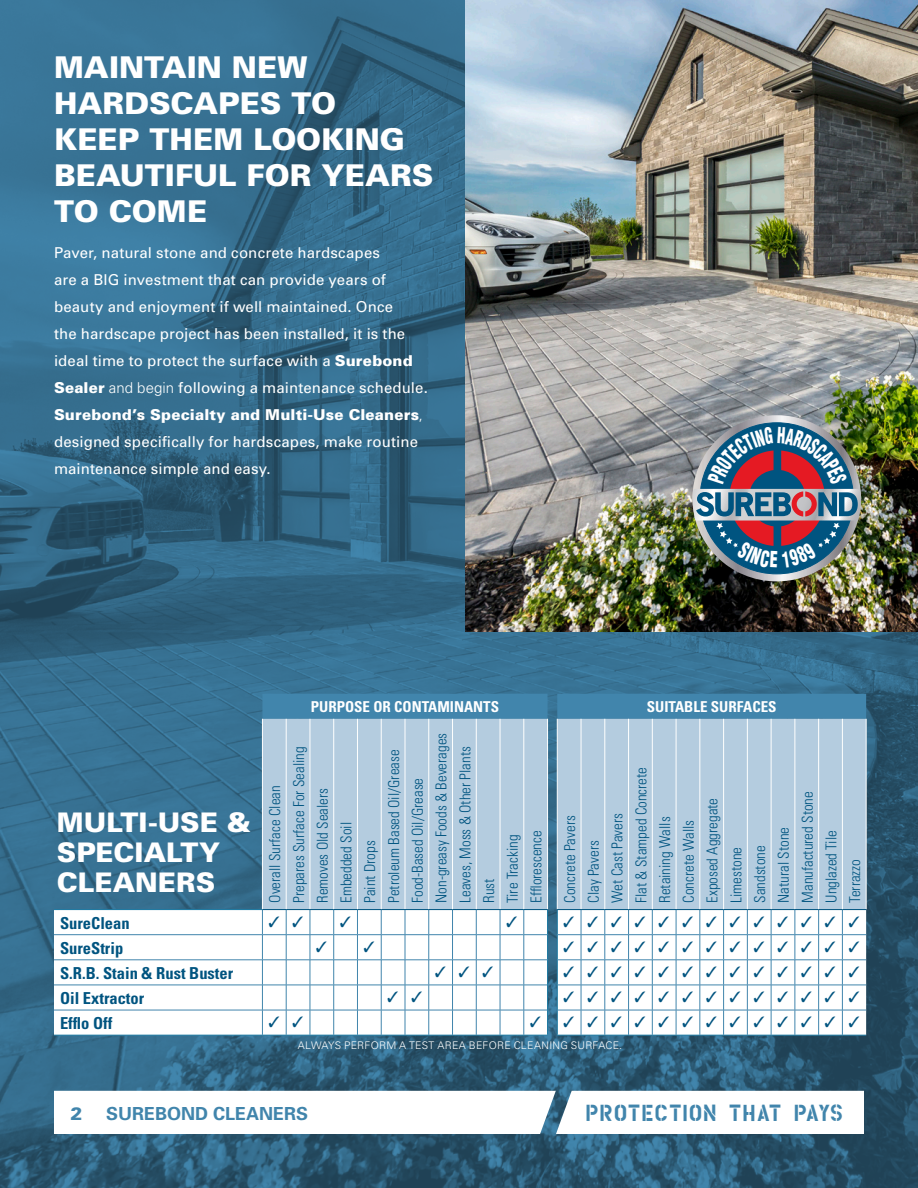
<style>
.page{position:relative;width:918px;height:1188px;background:#fff}
.page>*{position:absolute;margin:0;border:0;box-sizing:border-box;transform-origin:0 0}
.t1{font:900 30px/36px "Univers";color:#fff}
.t2{font:900 27px/30px "Univers";color:#fff}
.t3{font:22.5px "Housebroken Clean";color:#4185ac}
.t4{font:700 18px "Univers";color:#4185ac}
.t5{font:900 18px "Univers";color:#4185ac}
.t6{font:700 condensed 16.5px "Univers";color:#005480}
.t7{font:300 condensed 15px "Univers";color:#005480}
.t8{font:15px/27px "Univers";letter-spacing:.01em;color:#fff}
.t9{font:700 condensed 15px "Univers";color:#fff}
.t10{font:300 10.5px "Univers";letter-spacing:.025em;color:#fff}
.s1{font-weight:900}
.s2{font-weight:300}
</style>
<div class="page">
<img style="left:0;top:0;width:918px;height:1188px">
<svg style="left:38px;top:1091px;width:842px;height:43px"></svg>
<div style="left:262px;top:694px;width:604px;height:25px;background:#4185ac"></div>
<div style="left:263px;top:719px;width:603px;height:191px;background:#b4ccdf"></div>
<svg style="left:54px;top:910px;width:503px;height:125px"></svg>
<hr style="left:286px;top:719px;width:1px;height:190px;background:#fff">
<hr style="left:310px;top:719px;width:1px;height:190px;background:#fff">
<hr style="left:333px;top:719px;width:1px;height:190px;background:#fff">
<hr style="left:357px;top:719px;width:1px;height:190px;background:#fff">
<hr style="left:381px;top:719px;width:1px;height:190px;background:#fff">
<hr style="left:405px;top:719px;width:1px;height:190px;background:#fff">
<hr style="left:429px;top:719px;width:1px;height:190px;background:#fff">
<hr style="left:452px;top:719px;width:1px;height:190px;background:#fff">
<hr style="left:476px;top:719px;width:1px;height:190px;background:#fff">
<hr style="left:500px;top:719px;width:1px;height:190px;background:#fff">
<hr style="left:524px;top:719px;width:1px;height:190px;background:#fff">
<hr style="left:547px;top:719px;width:1px;height:190px;background:#fff">
<hr style="left:557px;top:719px;width:1px;height:190px;background:#fff">
<hr style="left:581px;top:719px;width:1px;height:190px;background:#fff">
<hr style="left:605px;top:719px;width:1px;height:190px;background:#fff">
<hr style="left:628px;top:719px;width:1px;height:190px;background:#fff">
<hr style="left:652px;top:719px;width:1px;height:190px;background:#fff">
<hr style="left:676px;top:719px;width:1px;height:190px;background:#fff">
<hr style="left:700px;top:719px;width:1px;height:190px;background:#fff">
<hr style="left:723px;top:719px;width:1px;height:190px;background:#fff">
<hr style="left:747px;top:719px;width:1px;height:190px;background:#fff">
<hr style="left:771px;top:719px;width:1px;height:190px;background:#fff">
<hr style="left:795px;top:719px;width:1px;height:190px;background:#fff">
<hr style="left:818px;top:719px;width:1px;height:190px;background:#fff">
<hr style="left:842px;top:719px;width:1px;height:190px;background:#fff">
<hr style="left:262px;top:719px;width:1px;height:190px;background:#fff">
<hr style="left:866px;top:719px;width:1px;height:190px;background:#fff">
<hr style="left:54px;top:934px;width:208px;height:1px;background:#4185ac">
<hr style="left:54px;top:960px;width:208px;height:1px;background:#4185ac">
<hr style="left:54px;top:985px;width:208px;height:1px;background:#4185ac">
<hr style="left:54px;top:1010px;width:208px;height:1px;background:#4185ac">
<hr style="left:54px;top:909px;width:208px;height:1px;background:#1a77a0">
<hr style="left:54px;top:1035px;width:208px;height:1px;background:#1a77a0">
<img style="left:466px;top:0;width:452px;height:632px">
<svg style="left:262px;top:909px;width:286px;height:127px"></svg>
<svg style="left:557px;top:909px;width:309px;height:127px"></svg>
<img style="left:691px;top:415px;width:170px;height:166px">
<p class="t1" style="left:54px;top:49px;width:284px">MAINTAIN NEW<br>HARDSCAPES TO</p>
<p class="t1" style="left:54px;top:121px;width:381px">KEEP THEM LOOKING<br>BEAUTIFUL FOR YEARS<br>TO COME</p>
<p class="t8" style="left:54px;top:239px;width:375px">Paver, natural stone and concrete hardscapes<br>are a BIG investment that can provide years of beauty and enjoyment if well maintained. Once<br>the hardscape project has been installed, it is the ideal time to protect the surface with a <span class="s1">Surebond Sealer</span> <span class="s2">and begin</span> following a maintenance schedule.<br><span class="s1">Surebond’s Specialty and Multi-Use Cleaners</span><span class="s2">, </span>designed specifically for hardscapes, make routine maintenance simple and easy.</p>
<p class="t2" style="left:57px;top:807px;width:196px">MULTI-USE &amp;<br>SPECIALTY<br>CLEANERS</p>
<p class="t6" style="left:60px;top:913px;width:71px">SureClean</p>
<p class="t6" style="left:60px;top:938px;width:65px">SureStrip</p>
<p class="t6" style="left:60px;top:963px;width:175px">S.R.B. Stain &amp; Rust Buster</p>
<p class="t6" style="left:60px;top:988px;width:86px">Oil Extractor</p>
<p class="t6" style="left:60px;top:1013px;width:54px">Efflo Off</p>
<p class="t7" style="left:266px;top:903px;width:119px;rotate:-90deg">Overall Surface Clean</p>
<p class="t9" style="left:311px;top:698px;width:190px">PURPOSE OR CONTAMINANTS</p>
<p class="t9" style="left:647px;top:697px;width:131px">SUITABLE SURFACES</p>
<p class="t7" style="left:290px;top:903px;width:158px;rotate:-90deg">Prepares Surface For Sealing</p>
<p class="t7" style="left:313px;top:903px;width:116px;rotate:-90deg">Removes Old Sealers</p>
<p class="t7" style="left:337px;top:903px;width:82px;rotate:-90deg">Embedded Soil</p>
<p class="t7" style="left:361px;top:903px;width:64px;rotate:-90deg">Paint Drops</p>
<p class="t7" style="left:385px;top:903px;width:155px;rotate:-90deg">Petroleum Based Oil/Grease</p>
<p class="t7" style="left:409px;top:903px;width:126px;rotate:-90deg">Food-Based Oil/Grease</p>
<p class="t7" style="left:432px;top:903px;width:171px;rotate:-90deg">Non-greasy Foods &amp; Beverages</p>
<p class="t7" style="left:456px;top:903px;width:158px;rotate:-90deg">Leaves, Moss &amp; Other Plants</p>
<p class="t7" style="left:480px;top:903px;width:26px;rotate:-90deg">Rust</p>
<p class="t7" style="left:504px;top:903px;width:70px;rotate:-90deg">Tire Tracking</p>
<p class="t7" style="left:527px;top:903px;width:74px;rotate:-90deg">Efflorescence</p>
<p class="t7" style="left:561px;top:903px;width:89px;rotate:-90deg">Concrete Pavers</p>
<p class="t7" style="left:585px;top:903px;width:64px;rotate:-90deg">Clay Pavers</p>
<p class="t7" style="left:608px;top:903px;width:91px;rotate:-90deg">Wet Cast Pavers</p>
<p class="t7" style="left:632px;top:903px;width:137px;rotate:-90deg">Flat &amp; Stamped Concrete</p>
<p class="t7" style="left:656px;top:903px;width:88px;rotate:-90deg">Retaining Walls</p>
<p class="t7" style="left:680px;top:903px;width:85px;rotate:-90deg">Concrete Walls</p>
<p class="t7" style="left:703px;top:903px;width:106px;rotate:-90deg">Exposed Aggregate</p>
<p class="t7" style="left:727px;top:903px;width:57px;rotate:-90deg">Limestone</p>
<p class="t7" style="left:751px;top:903px;width:59px;rotate:-90deg">Sandstone</p>
<p class="t7" style="left:775px;top:903px;width:77px;rotate:-90deg">Natural Stone</p>
<p class="t7" style="left:798px;top:903px;width:113px;rotate:-90deg">Manufactured Stone</p>
<p class="t7" style="left:822px;top:903px;width:74px;rotate:-90deg">Unglazed Tile</p>
<p class="t7" style="left:846px;top:903px;width:45px;rotate:-90deg">Terrazzo</p>
<p class="t10" style="left:298px;top:1039px;width:326px">ALWAYS PERFORM A TEST AREA BEFORE CLEANING SURFACE.</p>
<p class="t5" style="left:71px;top:1102px;width:14px">2</p>
<p class="t4" style="left:106px;top:1103px;width:204px">SUREBOND CLEANERS</p>
<p class="t3" style="left:585px;top:1098px;width:260px">PROTECTION THAT PAYS</p>
</div>
